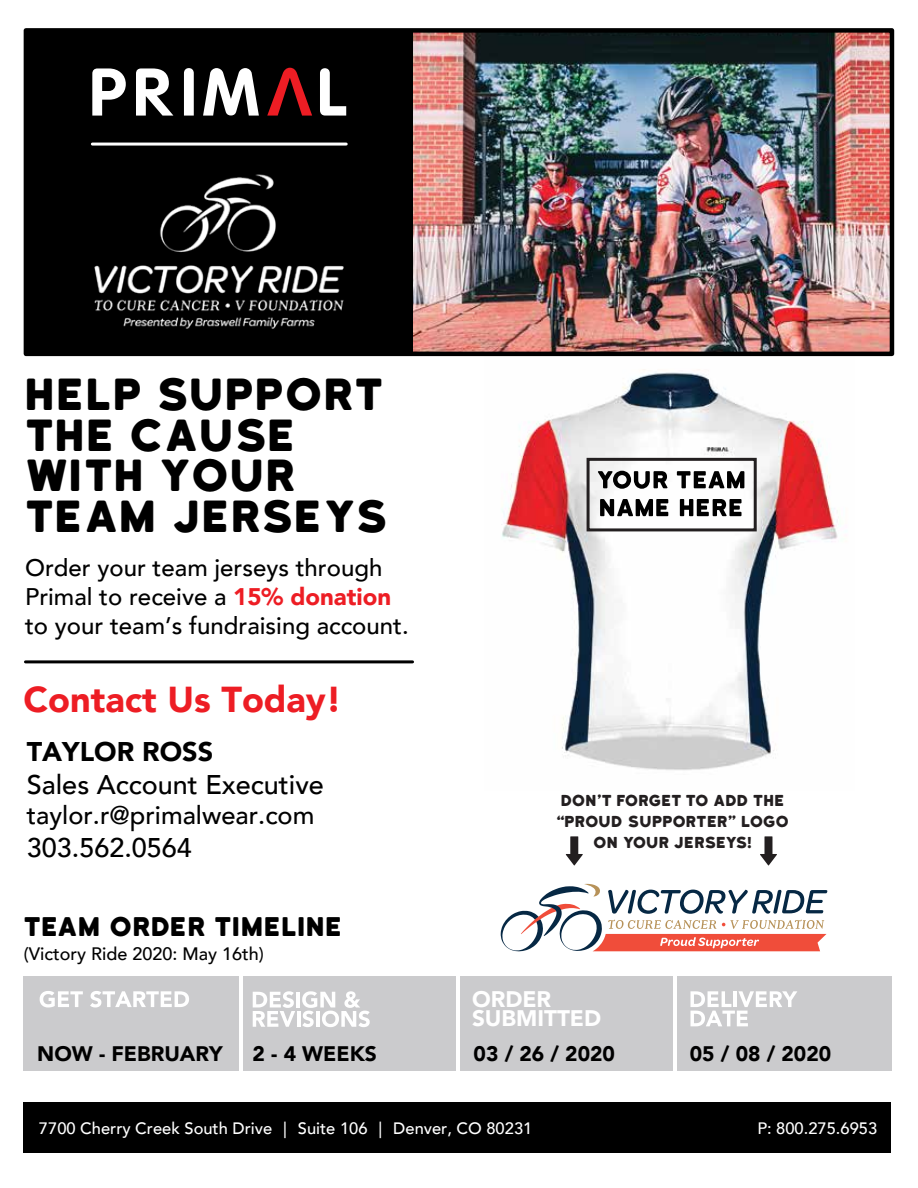
<style>
.page{position:relative;width:918px;height:1188px;background:#fff}
.page>*{position:absolute;margin:0;border:0;box-sizing:border-box;transform-origin:0 0}
.t1{font:42.45px/40.5px "Katahdin Round";color:#000}
.t2{font:900 36px "Avenir";color:#ed1d24}
.t3{font:500 27px "Avenir";color:#000}
.t4{font:900 27px "Avenir";color:#000}
.t5{font:500 25.5px "Avenir";color:#000}
.t6{font:25.5px "Katahdin Round";color:#000}
.t7{font:500 24px/28.8px "Avenir";color:#000}
.t8{font:900 22.5px/19.5px "Avenir";color:#fff}
.t9{font:900 21px "Avenir";color:#000}
.t10{font:500 18px "Avenir";color:#000}
.t11{font:500 16.5px "Avenir";color:#fff}
.t12{font:15px/21px "Katahdin Round";letter-spacing:-.02em;color:#231f20;text-align:center}
.s1{font-weight:900;color:#ed1d24}
</style>
<div class="page">
<img style="left:485px;top:356px;width:370px;height:414px">
<svg style="left:598px;top:471px;width:70px;height:18px"></svg>
<svg style="left:677px;top:471px;width:67px;height:17px"></svg>
<svg style="left:600px;top:499px;width:68px;height:17px"></svg>
<svg style="left:680px;top:499px;width:62px;height:17px"></svg>
<div style="left:587px;top:458px;width:170px;height:73px;border:3px solid #231f20"></div>
<svg style="left:501px;top:884px;width:326px;height:68px"></svg>
<svg style="left:566px;top:836px;width:17px;height:29px"></svg>
<svg style="left:760px;top:836px;width:17px;height:29px"></svg>
<hr style="left:25px;top:660px;width:388px;height:3px;background:#000">
<div style="left:24px;top:1102px;width:867px;height:51px;background:#000"></div>
<div style="left:24px;top:977px;width:868px;height:94px;background:#cbcbcd"></div>
<hr style="left:239px;top:971px;width:3px;height:114px;background:#fff">
<hr style="left:456px;top:971px;width:3px;height:114px;background:#fff">
<hr style="left:673px;top:971px;width:3px;height:114px;background:#fff">
<svg style="left:40px;top:991px;width:43px;height:16px"></svg>
<svg style="left:90px;top:991px;width:99px;height:16px"></svg>
<hr style="left:296px;top:992px;width:4px;height:15px;background:#fff">
<svg style="left:253px;top:991px;width:42px;height:36px"></svg>
<hr style="left:297px;top:1011px;width:3px;height:16px;background:#fff">
<svg style="left:302px;top:991px;width:68px;height:36px"></svg>
<svg style="left:690px;top:991px;width:107px;height:35px"></svg>
<img style="left:413px;top:33px;width:476px;height:318px">
<div style="left:26px;top:30px;width:387px;height:324px;background:#000"></div>
<svg style="left:92px;top:68px;width:34px;height:48px"></svg>
<svg style="left:136px;top:68px;width:37px;height:48px"></svg>
<svg style="left:184px;top:68px;width:10px;height:48px"></svg>
<svg style="left:203px;top:68px;width:56px;height:48px"></svg>
<svg style="left:320px;top:68px;width:26px;height:48px"></svg>
<svg style="left:267px;top:68px;width:45px;height:48px"></svg>
<hr style="left:92px;top:143px;width:254px;height:3px;background:#fff">
<div style="left:24px;top:28px;width:870px;height:328px;border:4px solid #000"></div>
<img style="left:94px;top:174px;width:250px;height:155px">
<h1 class="t1" style="left:25px;top:375px;width:365px">HELP SUPPORT<br>THE CAUSE<br>WITH YOUR<br>TEAM JERSEYS</h1>
<p class="t7" style="left:25px;top:552px;width:385px">Order your team jerseys through<br>Primal to receive a <span class="s1">15% donation </span>to your team’s fundraising account.</p>
<h2 class="t2" style="left:23px;top:669px;width:320px">Contact Us Today!</h2>
<p class="t4" style="left:27px;top:729px;width:188px">TAYLOR ROSS</p>
<p class="t3" style="left:27px;top:761px;width:299px">Sales Account Executive</p>
<p class="t5" style="left:27px;top:794px;width:289px">taylor.r@primalwear.com</p>
<p class="t3" style="left:27px;top:824px;width:167px">303.562.0564</p>
<p class="t6" style="left:24px;top:911px;width:321px">TEAM ORDER TIMELINE</p>
<p class="t10" style="left:24px;top:939px;width:242px">(Victory Ride 2020: May 16th)</p>
<p class="t12" style="left:557px;top:790px;width:234px">DON’T FORGET TO ADD THE “PROUD SUPPORTER” LOGO<br>ON YOUR JERSEYS!</p>
<p class="t8" style="left:472px;top:989px;width:131px">ORDER<br>SUBMITTED</p>
<p class="t9" style="left:37px;top:1035px;width:187px">NOW - FEBRUARY</p>
<p class="t9" style="left:253px;top:1035px;width:126px">2 - 4 WEEKS</p>
<p class="t9" style="left:474px;top:1035px;width:143px">03 / 26 / 2020</p>
<p class="t9" style="left:690px;top:1035px;width:143px">05 / 08 / 2020</p>
<p class="t11" style="left:39px;top:1114px;width:495px">7700 Cherry Creek South Drive ︱ Suite 106 ︱ Denver, CO 80231</p>
<p class="t11" style="left:757px;top:1114px;width:121px">P: 800.275.6953</p>
</div>
